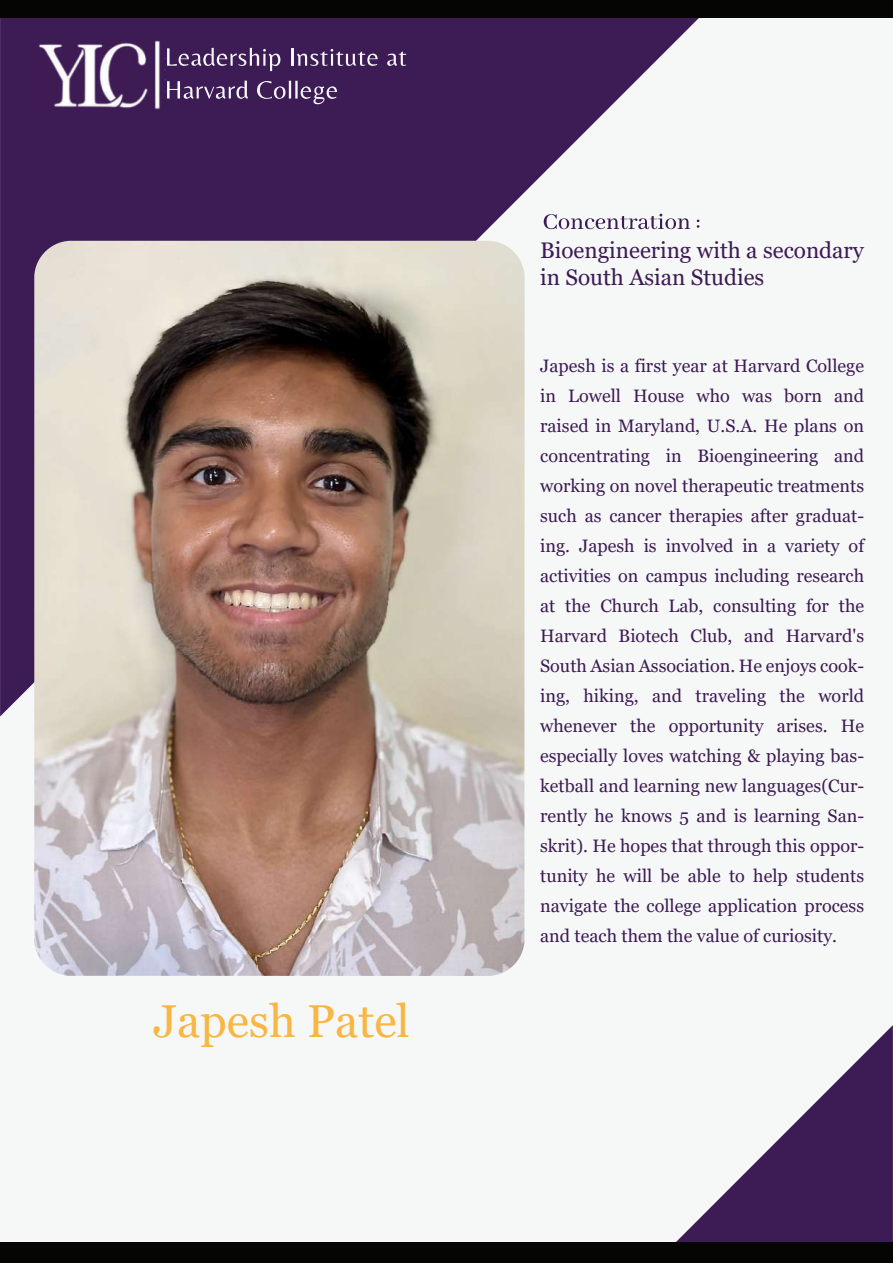
<style>
.page{position:relative;width:893px;height:1263px;background:#f6f8f8}
.page>*{position:absolute;margin:0;border:0;box-sizing:border-box;transform-origin:0 0}
.t1{font:46.2px "Georgia";color:#f8b744}
.t2{font:22.5px/27px "Georgia";color:#3d1b54}
.t3{font:18px/30px "Georgia";color:#3d1b54;text-align:justify}
</style>
<div class="page">
<svg style="left:0;top:18px;width:700px;height:698px;fill:#3d1b54"></svg>
<div style="left:0;top:0;width:893px;height:18px;background:#050504"></div>
<img style="left:34px;top:241px;width:491px;height:735px">
<svg style="left:544px;top:214px;width:146px;height:15px"></svg>
<svg style="left:697px;top:220px;width:2px;height:8px"></svg>
<svg style="left:676px;top:1025px;width:217px;height:217px"></svg>
<div style="left:0;top:1242px;width:893px;height:21px;background:#050504"></div>
<img style="left:34px;top:39px;width:131px;height:71px">
<svg style="left:167px;top:48px;width:113px;height:23px;background:#624775"></svg>
<svg style="left:291px;top:48px;width:87px;height:18px"></svg>
<svg style="left:387px;top:51px;width:19px;height:15px"></svg>
<svg style="left:167px;top:81px;width:81px;height:18px"></svg>
<svg style="left:257px;top:81px;width:34px;height:18px"></svg>
<hr style="left:295px;top:81px;width:3px;height:18px;background:#f6f8f8">
<svg style="left:301px;top:86px;width:36px;height:18px"></svg>
<h1 class="t1" style="left:153px;top:993px;width:258px">Japesh Patel</h1>
<p class="t2" style="left:540px;top:237px;width:325px">Bioengineering with a secondary in South Asian Studies</p>
<p class="t3" style="left:540px;top:351px;width:326px">Japesh is a first year at Harvard College in Lowell House who was born and raised in Maryland, U.S.A. He plans on concentrating in Bioengineering and working on novel therapeutic treatments such as cancer therapies after graduat&shy;ing. Japesh is involved in a variety of activities on campus including research at the Church Lab, consulting for the Harvard Biotech Club, and Harvard's South Asian Association. He enjoys cook&shy;ing, hiking, and traveling the world whenever the opportunity arises. He especially loves watching &amp; playing bas&shy;ketball and learning new languages(Cur&shy;rently he knows 5 and is learning San&shy;skrit). He hopes that through this oppor&shy;tunity he will be able to help students navigate the college application process and teach them the value of curiosity.</p>
</div>
